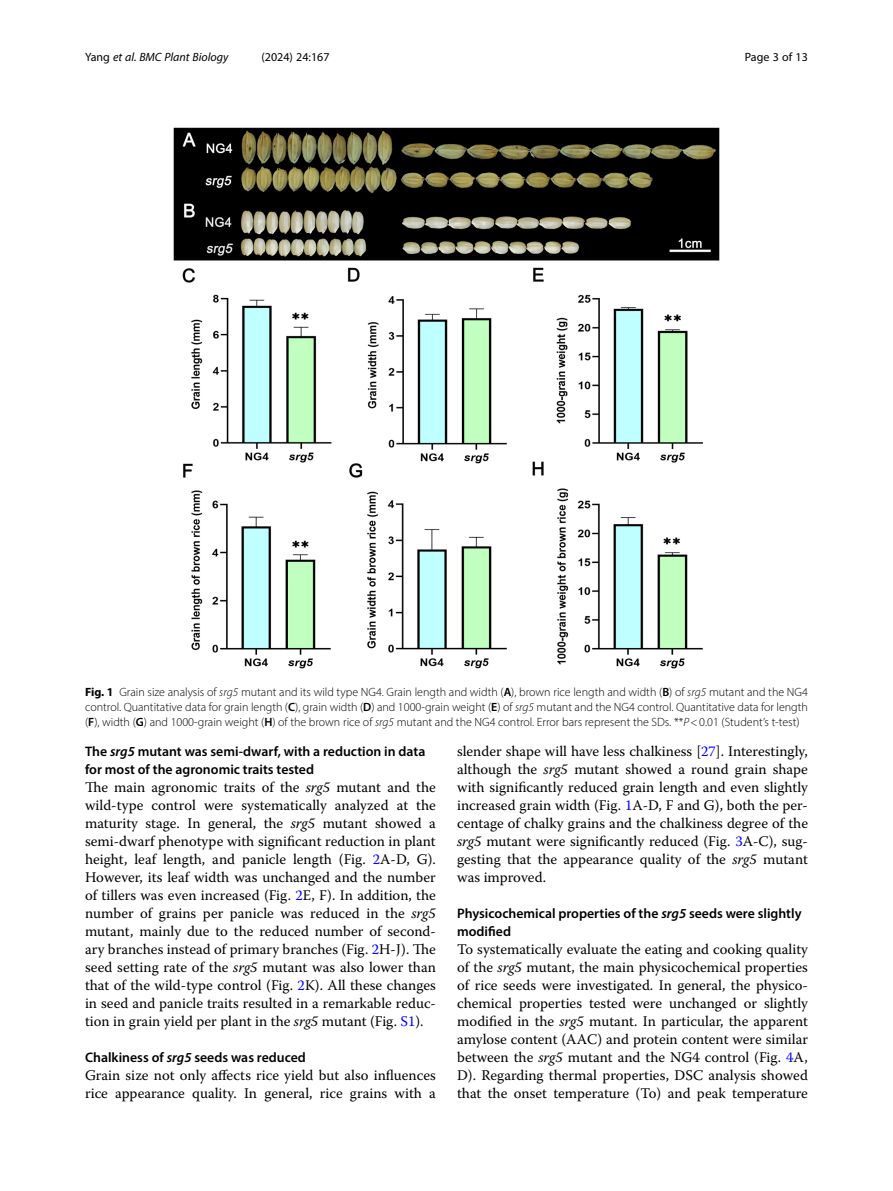
<style>
.page{position:relative;width:893px;height:1191px;background:#fff}
.page>*{position:absolute;margin:0;border:0;box-sizing:border-box;transform-origin:0 0}
.Body_Text{font:14.7px/18px "Warnock Pro";color:#000;text-align:justify}
.Head_2{font:600 13.8px/18px "Myriad Pro";color:#000}
.Figure_Caption{font:300 12px/15px "Myriad Pro";color:#000;text-align:justify}
.t1{font:italic 12px "Myriad Pro";color:#000}
.t2{font:12px "Myriad Pro";color:#000}
.s1{font-style:normal}
.s2{font-weight:700}
.s3{font-style:italic}
.s4{font-weight:600}
.s5{color:#00f}
</style>
<div class="page">
<img style="left:173px;top:127px;width:547px;height:542px">
<p class="t1" style="left:85px;top:50px;width:145px"><span class="s1">Yang</span> et al. BMC Plant Biology</p>
<p class="t2" style="left:261px;top:50px;width:70px">(2024) 24:167</p>
<p class="t2" style="left:745px;top:50px;width:65px">Page 3 of 13</p>
<p class="Figure_Caption" style="left:85px;top:685px;width:724px"><span class="s2">Fig. 1</span> Grain size analysis of <span class="s3">srg5</span> mutant and its wild type NG4. Grain length and width (<span class="s4">A</span>), brown rice length and width (<span class="s4">B</span>) of <span class="s3">srg5</span> mutant and the NG4 control. Quantitative data for grain length (<span class="s4">C</span>), grain width (<span class="s4">D</span>) and 1000-grain weight (<span class="s4">E</span>) of <span class="s3">srg5</span> mutant and the NG4 control. Quantitative data for length (<span class="s4">F</span>), width (<span class="s4">G</span>) and 1000-grain weight (<span class="s4">H</span>) of the brown rice of <span class="s3">srg5</span> mutant and the NG4 control. Error bars represent the SDs. **<span class="s3">P</span>&lt;0.01 (Student’s t-test)</p>
<p class="Head_2" style="left:85px;top:742px;width:342px">The <span class="s3">srg5</span> mutant was semi-dwarf, with a reduction in data for most of the agronomic traits tested</p>
<p class="Body_Text" style="left:85px;top:778px;width:352px">The main agronomic traits of the <span class="s3">srg5</span> mutant and the wild-type control were systematically analyzed at the maturity stage. In general, the <span class="s3">srg5</span> mutant showed a semi-dwarf phenotype with significant reduction in plant height, leaf length, and panicle length (Fig. <span class="s5">2</span>A-D, G).<br>However, its leaf width was unchanged and the number of tillers was even increased (Fig. <span class="s5">2</span>E, F). In addition, the number of grains per panicle was reduced in the <span class="s3">srg5 </span>mutant, mainly due to the reduced number of second&shy;ary branches instead of primary branches (Fig. <span class="s5">2</span>H-J). The seed setting rate of the <span class="s3">srg5</span> mutant was also lower than that of the wild-type control (Fig. <span class="s5">2</span>K). All these changes in seed and panicle traits resulted in a remarkable reduc&shy;tion in grain yield per plant in the <span class="s3">srg5</span> mutant (Fig. <span class="s5">S1</span>).</p>
<p class="Head_2" style="left:85px;top:1048px;width:222px">Chalkiness of <span class="s3">srg5</span> seeds was reduced</p>
<p class="Body_Text" style="left:85px;top:1066px;width:352px">Grain size not only affects rice yield but also influences rice appearance quality. In general, rice grains with a</p>
<p class="Body_Text" style="left:457px;top:742px;width:352px">slender shape will have less chalkiness [<span class="s5">27</span>]. Interestingly, although the <span class="s3">srg5</span> mutant showed a round grain shape with significantly reduced grain length and even slightly increased grain width (Fig. <span class="s5">1</span>A-D, F and G), both the per&shy;centage of chalky grains and the chalkiness degree of the <span class="s3">srg5</span> mutant were significantly reduced (Fig. <span class="s5">3</span>A-C), sug&shy;gesting that the appearance quality of the <span class="s3">srg5</span> mutant was improved.</p>
<p class="Head_2" style="left:457px;top:904px;width:346px">Physicochemical properties of the <span class="s3">srg5</span> seeds were slightly modified</p>
<p class="Body_Text" style="left:457px;top:940px;width:352px">To systematically evaluate the eating and cooking quality of the <span class="s3">srg5</span> mutant, the main physicochemical properties of rice seeds were investigated. In general, the physico&shy;chemical properties tested were unchanged or slightly modified in the <span class="s3">srg5</span> mutant. In particular, the apparent amylose content (AAC) and protein content were similar between the <span class="s3">srg5</span> mutant and the NG4 control (Fig. <span class="s5">4</span>A, D). Regarding thermal properties, DSC analysis showed that the onset temperature (To) and peak temperature</p>
</div>
